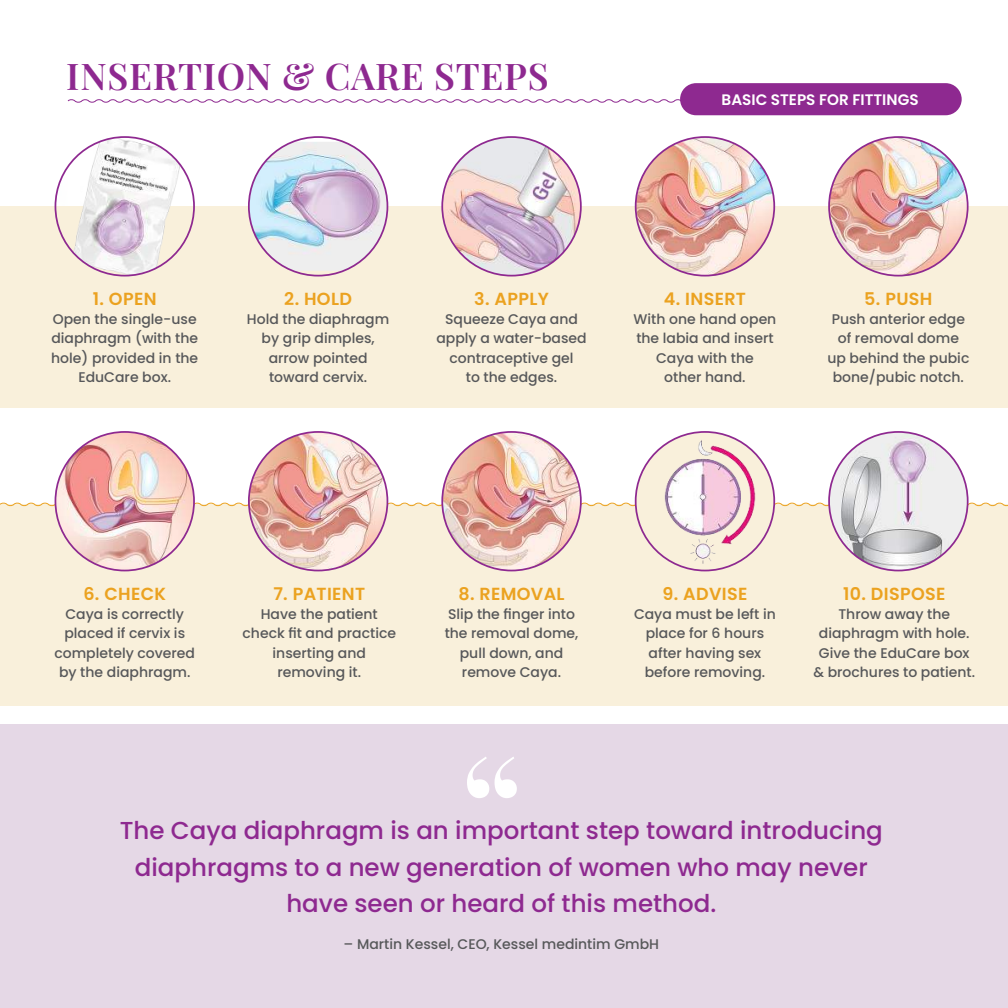
<style>
.page{position:relative;width:1008px;height:1008px;background:#fff}
.page>*{position:absolute;margin:0;border:0;box-sizing:border-box;transform-origin:0 0}
.t1{font:700 133px "Didot";color:#fff}
.t2{font:600 36.75px "Playfair Display";letter-spacing:.02em;color:#8e2990}
.t3{font:500 24.5px/36.8px "Poppins";color:#8e2990;text-align:center}
.t4{font:600 17.5px "Poppins";letter-spacing:.02em;color:#eba220}
.t5{font:600 15.22px "Poppins";color:#fff}
.t6{font:500 14px/19.2px "Poppins";color:#57585a;text-align:center}
</style>
<div class="page">
<div style="left:0;top:504px;width:1008px;height:202px;background:#f9f0db"></div>
<div style="left:0;top:724px;width:1008px;height:284px;background:#e5d8e6"></div>
<svg style="left:0;top:501px;width:1008px;height:6px"></svg>
<div style="left:0;top:206px;width:1008px;height:202px;background:#f9f0db"></div>
<img style="left:249px;top:432px;width:138px;height:139px;border-radius:69px">
<img style="left:55px;top:432px;width:139px;height:139px;border-radius:69px">
<img style="left:249px;top:142px;width:138px;height:129px">
<img style="left:55px;top:138px;width:139px;height:137px">
<img style="left:442px;top:432px;width:139px;height:139px;border-radius:69px">
<img style="left:442px;top:137px;width:139px;height:139px;border-radius:69px">
<svg style="left:636px;top:432px;width:138px;height:139px"></svg>
<img style="left:647px;top:437px;width:122px;height:132px">
<img style="left:636px;top:137px;width:138px;height:139px;border-radius:69px">
<img style="left:829px;top:432px;width:139px;height:139px;border-radius:69px">
<img style="left:829px;top:137px;width:139px;height:139px;border-radius:69px">
<svg style="left:67px;top:99px;width:614px;height:5px"></svg>
<div style="left:680px;top:83px;width:282px;height:32px;background:#8e2990;border-radius:16px"></div>
<h2 class="t2" style="left:66px;top:61px;width:484px">INSERTION &amp; CARE STEPS</h2>
<p class="t5" style="left:722px;top:90px;width:199px">BASIC STEPS FOR FITTINGS</p>
<p class="t4" style="left:93px;top:289px;width:65px">1. OPEN</p>
<p class="t6" style="left:51px;top:310px;width:149px">Open the single-use diaphragm (with the hole) provided in the<br>EduCare box.</p>
<p class="t4" style="left:284px;top:289px;width:69px">2. HOLD</p>
<p class="t6" style="left:247px;top:310px;width:144px">Hold the diaphragm by grip dimples, arrow pointed toward cervix.</p>
<p class="t4" style="left:474px;top:289px;width:76px">3. APPLY</p>
<p class="t6" style="left:436px;top:310px;width:152px">Squeeze Caya and apply a water-based contraceptive gel<br>to the edges.</p>
<p class="t4" style="left:664px;top:289px;width:84px">4. INSERT</p>
<p class="t6" style="left:634px;top:310px;width:144px">With one hand open the labia and insert<br>Caya with the<br>other hand.</p>
<p class="t4" style="left:864px;top:289px;width:70px">5. PUSH</p>
<p class="t6" style="left:827px;top:310px;width:144px">Push anterior edge of removal dome up behind the pubic bone/pubic notch.</p>
<p class="t4" style="left:83px;top:584px;width:84px">6. CHECK</p>
<p class="t6" style="left:54px;top:605px;width:142px">Caya is correctly placed if cervix is completely covered by the diaphragm.</p>
<p class="t4" style="left:273px;top:584px;width:93px">7. PATIENT</p>
<p class="t6" style="left:243px;top:605px;width:155px">Have the patient check 昀椀t and practice inserting and removing it.</p>
<p class="t4" style="left:458px;top:584px;width:108px">8. REMOVAL</p>
<p class="t6" style="left:445px;top:605px;width:135px">Slip the 昀椀nger into the removal dome, pull down, and remove Caya.</p>
<h1 class="t1" style="left:461px;top:757px;width:63px">“</h1>
<p class="t4" style="left:663px;top:584px;width:86px">9. ADVISE</p>
<p class="t6" style="left:634px;top:605px;width:143px">Caya must be left in place for 6 hours after having sex before removing.</p>
<p class="t4" style="left:843px;top:584px;width:104px">10. DISPOSE</p>
<p class="t6" style="left:813px;top:605px;width:163px">Throw away the diaphragm with hole.<br>Give the EduCare box &amp; brochures to patient.</p>
<h3 class="t3" style="left:120px;top:812px;width:765px">The Caya diaphragm is an important step toward introducing diaphragms to a new generation of women who may never</h3>
<h3 class="t3" style="left:286px;top:886px;width:431px">have seen or heard of this method.</h3>
<p class="t6" style="left:344px;top:935px;width:317px">– Martin Kessel, CEO, Kessel medintim GmbH</p>
</div>
